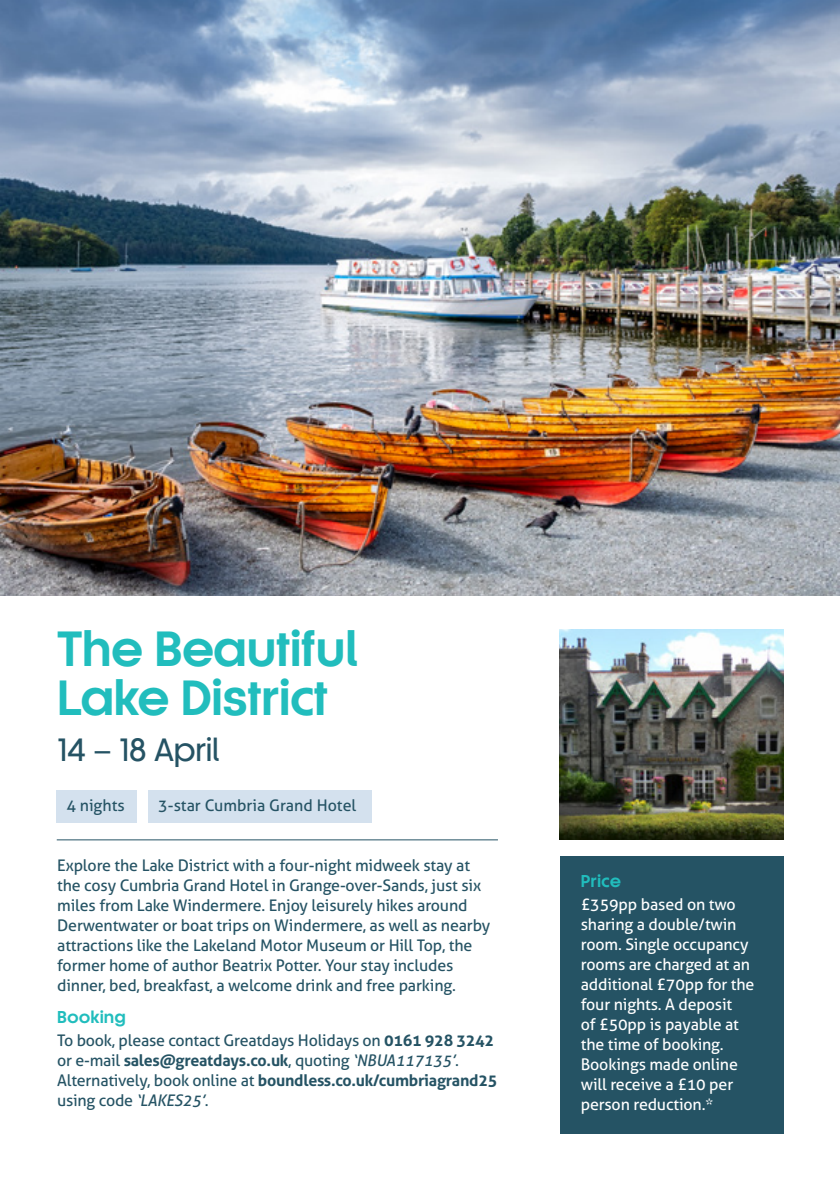
<style>
.page{position:relative;width:840px;height:1191px;background:#fff}
.page>*{position:absolute;margin:0;border:0;box-sizing:border-box;transform-origin:0 0}
.t1{font:700 46px/49px "Korto";letter-spacing:-.02em;color:#21bdbd}
.t2{font:500 30px "Korto";letter-spacing:-.01em;color:#255364}
.t3{font:16px/20px "Aller";letter-spacing:-.01em;color:#255364}
.t4{font:16px/20px "Aller";letter-spacing:-.01em;color:#fff}
.t5{font:700 16px "Korto";color:#21bdbd}
.s1{font-weight:700}
.s2{font-style:italic}
</style>
<div class="page">
<img style="left:0;top:0;width:839px;height:595px">
<div style="left:559px;top:856px;width:223px;height:278px;background:#255364"></div>
<hr style="left:57px;top:839px;width:440px;height:1px;background:#255364">
<div style="left:57px;top:790px;width:80px;height:33px;background:#d4e1ee"></div>
<div style="left:149px;top:790px;width:223px;height:33px;background:#d4e1ee"></div>
<img style="left:559px;top:629px;width:223px;height:210px">
<h1 class="t1" style="left:57px;top:625px;width:302px">The Beautiful<br>Lake District</h1>
<h2 class="t2" style="left:57px;top:731px;width:163px">14 – 18 April</h2>
<p class="t3" style="left:66px;top:795px;width:60px">4 nights</p>
<p class="t3" style="left:158px;top:795px;width:199px">3-star Cumbria Grand Hotel</p>
<p class="t3" style="left:57px;top:854px;width:434px">Explore the Lake District with a four-night midweek stay at the cosy Cumbria Grand Hotel in Grange-over-Sands, just six miles from Lake Windermere. Enjoy leisurely hikes around Derwentwater or boat trips on Windermere, as well as nearby attractions like the Lakeland Motor Museum or Hill Top, the former home of author Beatrix Potter. Your stay includes dinner, bed, breakfast, a welcome drink and free parking.</p>
<p class="t5" style="left:57px;top:1007px;width:70px">Booking</p>
<p class="t3" style="left:57px;top:1030px;width:441px">To book, please contact Greatdays Holidays on <span class="s1">0161 928 3242 </span>or e-mail <span class="s1">sales@greatdays.co.uk</span>, quoting <span class="s2">‘NBUA117135’</span>.<br>Alternatively, book online at <span class="s1">boundless.co.uk/cumbriagrand25 </span>using code <span class="s2">‘LAKES25’</span>.</p>
<p class="t5" style="left:580px;top:871px;width:42px">Price</p>
<p class="t4" style="left:580px;top:894px;width:175px">£359pp based on two sharing a double/twin room. Single occupancy rooms are charged at an additional £70pp for the four nights. A deposit<br>of £50pp is payable at the time of booking.<br>Bookings made online will receive a £10 per person reduction.*</p>
</div>
